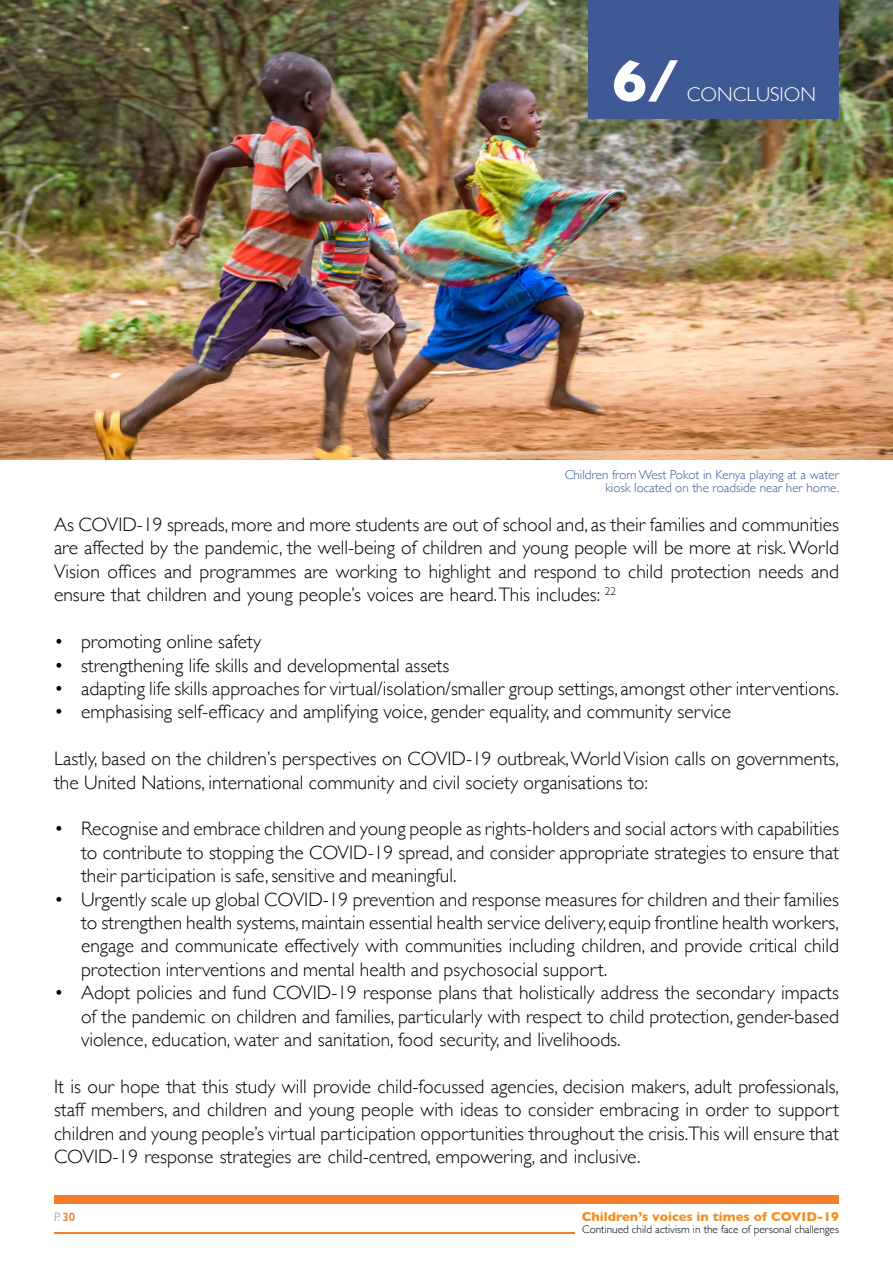
<style>
.page{position:relative;width:893px;height:1263px;background:#fff}
.page>*{position:absolute;margin:0;border:0;box-sizing:border-box;transform-origin:0 0}
.t1{font:700 59.55px "Gill Sans";color:#fff}
.t2{font:300 20.25px "Gill Sans";color:#fff}
.t3{font:300 19.5px/23.4px "Gill Sans";color:#000;text-align:justify}
.t4{font:300 13.05px/12.3px "Gill Sans";color:#3e5994;text-align:right}
.t5{font:700 13.05px "Gill Sans";color:#f78f1f}
.t6{font:300 12px "Gill Sans";color:#968a7e}
.t7{font:300 11.25px "Gill Sans";color:#000}
.s1{font-weight:600;color:#f37f2c}
</style>
<div class="page">
<div style="left:54px;top:1195px;width:785px;height:9px;background:#f37f2c"></div>
<hr style="left:54px;top:1232px;width:520px;height:1px;background:#f37f2c">
<img style="left:0;top:0;width:893px;height:459px">
<div style="left:589px;top:0;width:250px;height:118px;background:#3e5994"></div>
<h1 class="t1" style="left:612px;top:34px;width:68px">6/</h1>
<p class="t2" style="left:687px;top:78px;width:130px">CONCLUSION</p>
<p class="t4" style="left:565px;top:468px;width:276px">Children from West Pokot in Kenya playing at a water kiosk located on the roadside near her home.</p>
<p class="t3" style="left:54px;top:512px;width:786px">As COVID-19 spreads, more and more students are out of school and, as their families and communities are affected by the pandemic, the well-being of children and young people will be more at risk. World Vision offices and programmes are working to highlight and respond to child protection needs and ensure that children and young people’s voices are heard. This includes: <sup>22</sup></p>
<p class="t3" style="left:54px;top:629px;width:209px">• promoting online safety</p>
<p class="t3" style="left:54px;top:652px;width:397px">• strengthening life skills and developmental assets</p>
<p class="t3" style="left:54px;top:676px;width:786px">• adapting life skills approaches for virtual/isolation/smaller group settings, amongst other interventions.</p>
<p class="t3" style="left:54px;top:699px;width:679px">• emphasising self-efficacy and amplifying voice, gender equality, and community service</p>
<p class="t3" style="left:54px;top:746px;width:786px">Lastly, based on the children’s perspectives on COVID-19 outbreak, World Vision calls on governments, the United Nations, international community and civil society organisations to:</p>
<p class="t3" style="left:81px;top:816px;width:759px;text-indent:-27px">• Recognise and embrace children and young people as rights-holders and social actors with capabilities to contribute to stopping the COVID-19 spread, and consider appropriate strategies to ensure that their participation is safe, sensitive and meaningful.</p>
<p class="t3" style="left:81px;top:886px;width:759px;text-indent:-27px">• Urgently scale up global COVID-19 prevention and response measures for children and their families to strengthen health systems, maintain essential health service delivery, equip frontline health workers, engage and communicate effectively with communities including children, and provide critical child protection interventions and mental health and psychosocial support.</p>
<p class="t3" style="left:81px;top:980px;width:759px;text-indent:-27px">• Adopt policies and fund COVID-19 response plans that holistically address the secondary impacts of the pandemic on children and families, particularly with respect to child protection, gender-based violence, education, water and sanitation, food security, and livelihoods.</p>
<p class="t3" style="left:54px;top:1074px;width:786px">It is our hope that this study will provide child-focussed agencies, decision makers, adult professionals, staff members, and children and young people with ideas to consider embracing in order to support children and young people’s virtual participation opportunities throughout the crisis.This will ensure that COVID-19 response strategies are child-centred, empowering, and inclusive.</p>
<p class="t6" style="left:54px;top:1207px;width:23px">P. <span class="s1">30</span></p>
<p class="t5" style="left:582px;top:1206px;width:259px">Children’s voices in times of COVID-19</p>
<p class="t7" style="left:582px;top:1221px;width:258px">Continued child activism in the face of personal challenges</p>
</div>
